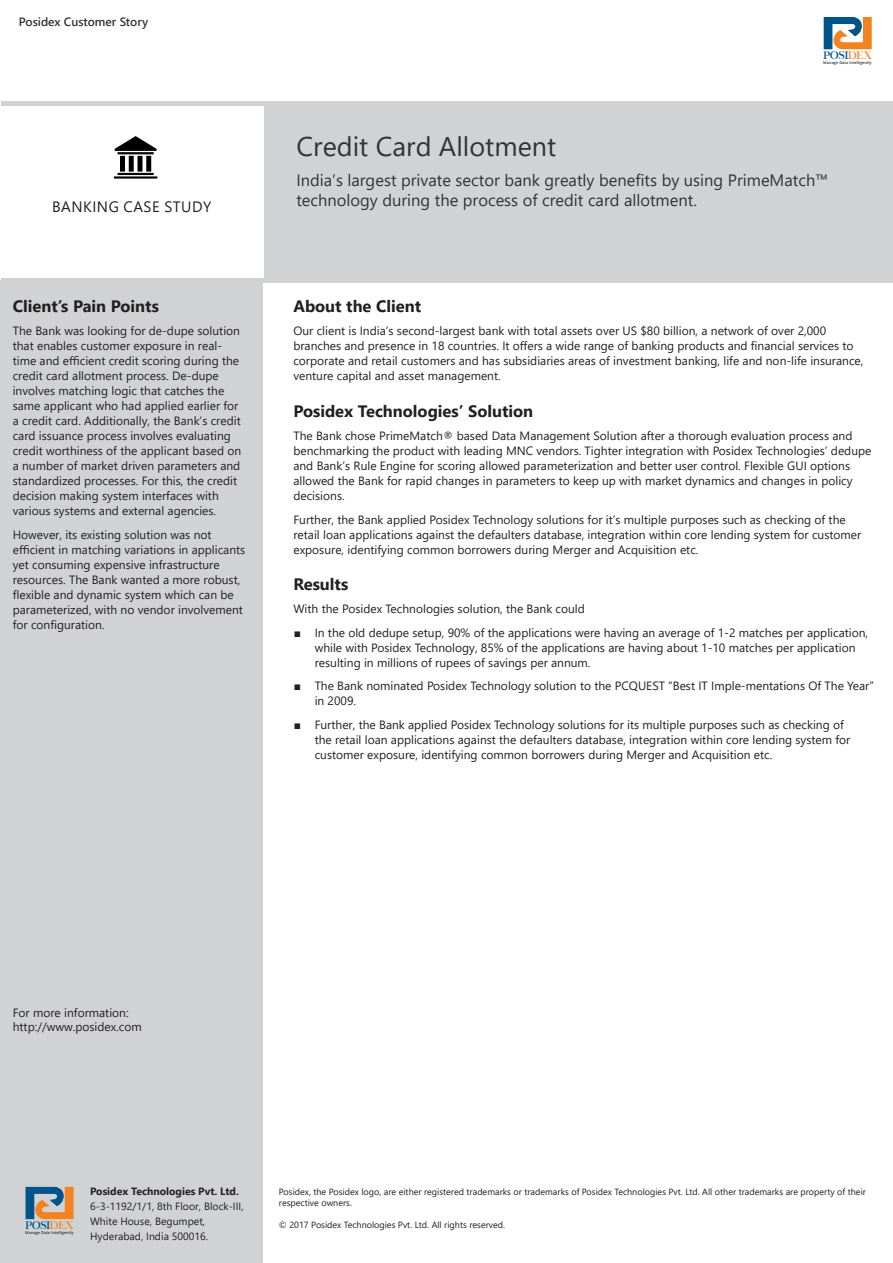
<style>
.page{position:relative;width:893px;height:1263px;background:#fff}
.page>*{position:absolute;margin:0;border:0;box-sizing:border-box;transform-origin:0 0}
.t1{font:27px "Segoe UI";color:#323332}
.t2{font:16.5px/19.8px "Segoe UI";color:#323332}
.t3{font:700 16.5px "Segoe UI";color:#231f20}
.t4{font:15px "Segoe UI";letter-spacing:.035em;color:#231f20}
.t5{font:12px/15px "Segoe UI";color:#231f20}
.t6{font:600 12px "Segoe UI";color:#323332}
.t7{font:10.8px "Chapaza";color:#005489}
.t8{font:10.5px "Segoe UI";color:#231f20}
.t9{font:700 10.5px "Segoe UI";color:#231f20}
.t10{font:9px/10.8px "Segoe UI";color:#231f20}
.t11{font:600 3.9px "Open Sans";color:#323332}
.s1{color:#f58220}
.s2{font-family:"Arial"}
</style>
<div class="page">
<svg style="left:824px;top:17px;width:48px;height:32px"></svg>
<div style="left:1px;top:102px;width:891px;height:181px;background:#d1d2d4"></div>
<div style="left:1px;top:106px;width:263px;height:171px;background:#fff"></div>
<div style="left:1px;top:281px;width:262px;height:982px;background:#d1d2d4"></div>
<svg style="left:26px;top:1187px;width:48px;height:32px"></svg>
<svg style="left:114px;top:136px;width:43px;height:43px"></svg>
<p class="t6" style="left:19px;top:11px;width:131px">Posidex Customer Story</p>
<p class="t4" style="left:52px;top:192px;width:161px">BANKING CASE STUDY</p>
<p class="t3" style="left:13px;top:290px;width:148px">Client’s Pain Points</p>
<p class="t5" style="left:13px;top:322px;width:230px">The Bank was looking for de-dupe solution that enables customer exposure in real&shy;time and efficient credit scoring during the credit card allotment process. De-dupe involves matching logic that catches the same applicant who had applied earlier for a credit card. Additionally, the Bank’s credit card issuance process involves evaluating credit worthiness of the applicant based on a number of market driven parameters and standardized processes. For this, the credit decision making system interfaces with various systems and external agencies.</p>
<p class="t5" style="left:13px;top:526px;width:234px">However, its existing solution was not efficient in matching variations in applicants yet consuming expensive infrastructure resources. The Bank wanted a more robust, flexible and dynamic system which can be parameterized, with no vendor involvement for configuration.</p>
<p class="t7" style="left:823px;top:49px;width:50px">POSI<span class="s1">DEX</span></p>
<p class="t11" style="left:823px;top:60px;width:50px">Manage Data Intelligently</p>
<p class="t1" style="left:297px;top:121px;width:261px">Credit Card Allotment</p>
<p class="t2" style="left:296px;top:169px;width:533px">India’s largest private sector bank greatly benefits by using PrimeMatch™ technology during the process of credit card allotment.</p>
<p class="t3" style="left:293px;top:290px;width:129px">About the Client</p>
<p class="t5" style="left:293px;top:322px;width:572px">Our client is India’s second-largest bank with total assets over US $80 billion, a network of over 2,000 branches and presence in 18 countries. It offers a wide range of banking products and financial services to corporate and retail customers and has subsidiaries areas of investment banking, life and non-life insurance, venture capital and asset management.</p>
<p class="t3" style="left:293px;top:395px;width:241px">Posidex Technologies’ Solution</p>
<p class="t5" style="left:293px;top:427px;width:580px">The Bank chose PrimeMatch® based Data Management Solution after a thorough evaluation process and benchmarking the product with leading MNC vendors. Tighter integration with Posidex Technologies’ dedupe and Bank’s Rule Engine for scoring allowed parameterization and better user control. Flexible GUI options allowed the Bank for rapid changes in parameters to keep up with market dynamics and changes in policy decisions.</p>
<p class="t5" style="left:293px;top:511px;width:569px">Further, the Bank applied Posidex Technology solutions for it’s multiple purposes such as checking of the retail loan applications against the defaulters database, integration within core lending system for customer exposure, identifying common borrowers during Merger and Acquisition etc.</p>
<p class="t3" style="left:293px;top:568px;width:56px">Results</p>
<p class="t5" style="left:293px;top:600px;width:293px">With the Posidex Technologies solution, the Bank could</p>
<p class="t5" style="left:315px;top:624px;width:555px;text-indent:-21px"><span class="s2">■</span> In the old dedupe setup, 90% of the applications were having an average of 1-2 matches per application, while with Posidex Technology, 85% of the applications are having about 1-10 matches per application resulting in millions of rupees of savings per annum.</p>
<p class="t5" style="left:315px;top:677px;width:561px;text-indent:-21px"><span class="s2">■</span> The Bank nominated Posidex Technology solution to the PCQUEST “Best IT Imple-mentations Of The Year” in 2009.</p>
<p class="t5" style="left:315px;top:716px;width:537px;text-indent:-21px"><span class="s2">■</span> Further, the Bank applied Posidex Technology solutions for its multiple purposes such as checking of the retail loan applications against the defaulters database, integration within core lending system for customer exposure, identifying common borrowers during Merger and Acquisition etc.</p>
<p class="t5" style="left:13px;top:1004px;width:117px">For more information:</p>
<p class="t5" style="left:13px;top:1018px;width:131px">http://www.posidex.com</p>
<p class="t7" style="left:25px;top:1219px;width:50px">POSI<span class="s1">DEX</span></p>
<p class="t11" style="left:25px;top:1230px;width:50px">Manage Data Intelligently</p>
<p class="t9" style="left:90px;top:1181px;width:150px">Posidex Technologies Pvt. Ltd.</p>
<p class="t8" style="left:90px;top:1196px;width:155px">6-3-1192/1/1, 8th Floor, Block-III,</p>
<p class="t8" style="left:90px;top:1211px;width:117px">White House, Begumpet,</p>
<p class="t8" style="left:90px;top:1226px;width:119px">Hyderabad, India 500016.</p>
<p class="t10" style="left:279px;top:1186px;width:588px">Posidex, the Posidex logo, are either registered trademarks or trademarks of Posidex Technologies Pvt. Ltd. All other trademarks are property of their respective owners.</p>
<p class="t10" style="left:279px;top:1218px;width:228px">© 2017 Posidex Technologies Pvt. Ltd. All rights reserved.</p>
</div>
